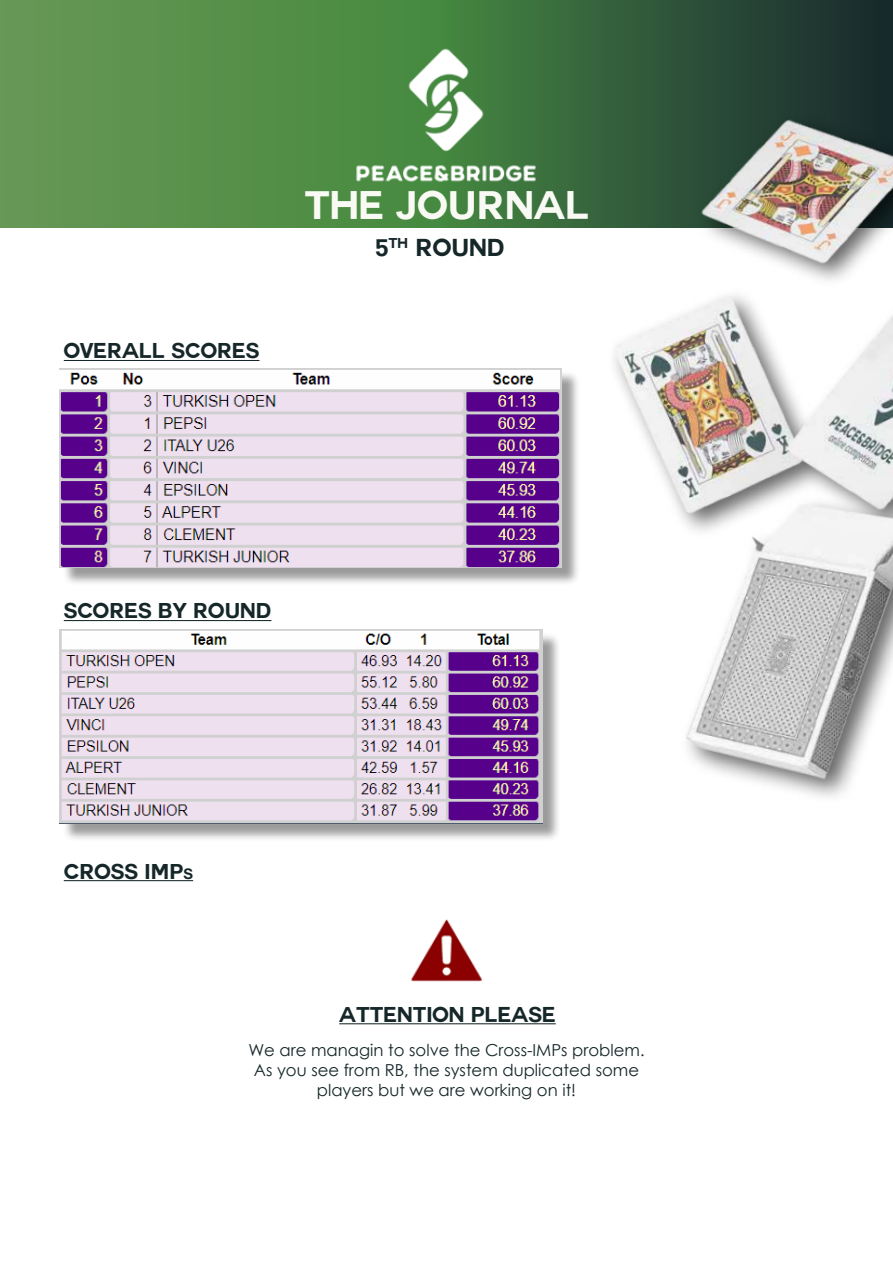
<style>
.page{position:relative;width:893px;height:1263px;background:#fff}
.page>*{position:absolute;margin:0;border:0;box-sizing:border-box;transform-origin:0 0}
.t1{font:700 39px "Couture";color:#f9faf4}
.t2{font:700 24px "Couture";color:#162729}
.t3{font:700 21px "Couture";color:#162729}
.t4{font:16.5px/19.8px "Century Gothic";color:#162729;text-align:center}
.s1{font-size:14.7px}
</style>
<div class="page">
<svg style="left:0;top:0;width:893px;height:227px"></svg>
<img style="left:354px;top:44px;width:185px;height:140px">
<img style="left:555px;top:42px;width:338px;height:755px">
<div style="left:62px;top:370px;width:519px;height:216px;background:#000;opacity:.4"></div>
<img style="left:60px;top:368px;width:502px;height:199px">
<hr style="left:64px;top:360px;width:195px;height:1px;background:#162729">
<div style="left:62px;top:632px;width:500px;height:210px;background:#000;opacity:.4"></div>
<img style="left:60px;top:630px;width:483px;height:194px">
<hr style="left:64px;top:620px;width:207px;height:1px;background:#162729">
<hr style="left:64px;top:880px;width:129px;height:1px;background:#162729">
<hr style="left:339px;top:1023px;width:217px;height:1px;background:#162729">
<img style="left:411px;top:919px;width:71px;height:63px">
<h1 class="t1" style="left:304px;top:188px;width:286px">THE JOURNAL</h1>
<p class="t3" style="left:64px;top:341px;width:197px">OVERALL SCORES</p>
<p class="t3" style="left:64px;top:601px;width:209px">SCORES BY ROUND</p>
<p class="t3" style="left:64px;top:861px;width:131px">CROSS IMP<span class="s1">s</span></p>
<h2 class="t2" style="left:375px;top:236px;width:131px">5<sup>TH</sup> ROUND</h2>
<p class="t3" style="left:339px;top:1004px;width:218px">ATTENTION PLEASE</p>
<p class="t4" style="left:248px;top:1040px;width:398px">We are managin to solve the Cross-IMPs problem.<br>As you see from RB, the system duplicated some players but we are working on it!</p>
</div>
